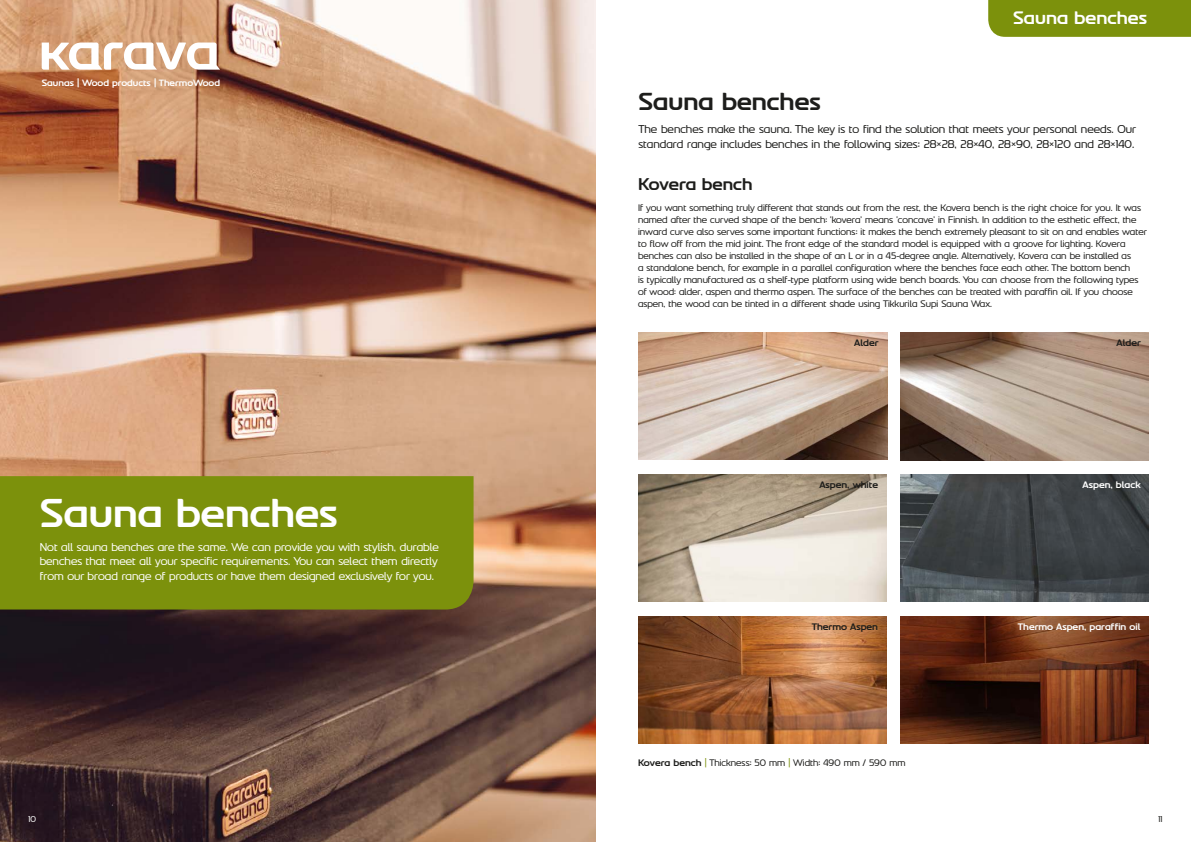
<style>
.page{position:relative;width:1191px;height:842px;background:#fff}
.page>*{position:absolute;margin:0;border:0;box-sizing:border-box;transform-origin:0 0}
.t1{font:700 42.5px "Fire Doomsday Lite";color:#fff}
.t2{font:700 26px "Fire Doomsday Lite";color:#1d1d1b}
.t3{font:700 19.1px "Fire Doomsday Lite";color:#fff}
.t4{font:700 18px "Fire Doomsday Lite";color:#1d1d1b}
.t5{font:12px/14.4px "Fire Doomsday Lite";color:#fff;text-align:justify}
.t6{font:12px/14.4px "Fire Doomsday Lite";color:#1d1d1b}
.t7{font:10px/12px "Fire Doomsday Lite";color:#1d1d1b}
.t8{font:700 10px "Fire Doomsday Lite";color:#fff}
.t9{font:700 10px "Fire Doomsday Lite";color:#1d1d1b}
.t10{font:700 9.7px "Fire Doomsday Lite";color:#fff}
.t11{font:9px "Fire Doomsday Lite";color:#fff}
.t12{font:9px "Fire Doomsday Lite";color:#1d1d1b}
.s1{font-weight:700}
.s2{color:#7c910c}
</style>
<div class="page">
<img style="left:0;top:0;width:595px;height:842px">
<div style="left:0;top:476px;width:473px;height:133px;background:#7c910c"></div>
<img style="left:900px;top:474px;width:248px;height:128px">
<img style="left:900px;top:616px;width:248px;height:128px">
<img style="left:638px;top:332px;width:249px;height:128px">
<img style="left:900px;top:333px;width:248px;height:127px">
<img style="left:638px;top:616px;width:248px;height:128px">
<img style="left:638px;top:474px;width:248px;height:128px">
<div style="left:988px;top:0;width:203px;height:37px;background:#7c910c"></div>
<svg style="left:42px;top:43px;width:178px;height:27px"></svg>
<p class="t10" style="left:42px;top:77px;width:180px">Saunas | Wood products | ThermoWood</p>
<h1 class="t1" style="left:40px;top:489px;width:300px">Sauna benches</h1>
<p class="t5" style="left:40px;top:539px;width:401px">Not all sauna benches are the same. We can provide you with stylish, durable benches that meet all your specific requirements. You can select them directly from our broad range of products or have them designed exclusively for you.</p>
<h3 class="t3" style="left:1013px;top:7px;width:135px">Sauna benches</h3>
<h2 class="t2" style="left:638px;top:87px;width:184px">Sauna benches</h2>
<p class="t6" style="left:638px;top:122px;width:499px">The benches make the sauna. The key is to find the solution that meets your personal needs. Our standard range includes benches in the following sizes: 28×28, 28×40, 28×90, 28×120 and 28×140.</p>
<h3 class="t4" style="left:638px;top:174px;width:116px">Kovera bench</h3>
<p class="t7" style="left:638px;top:201px;width:510px">If you want something truly different that stands out from the rest, the Kovera bench is the right choice for you. It was named after the curved shape of the bench: ‘kovera’ means ‘concave’ in Finnish. In addition to the esthetic effect, the inward curve also serves some important functions: it makes the bench extremely pleasant to sit on and enables water to flow off from the mid joint. The front edge of the standard model is equipped with a groove for lighting. Kovera benches can also be installed in the shape of an L or in a 45-degree angle. Alternatively, Kovera can be installed as<br>a standalone bench, for example in a parallel configuration where the benches face each other. The bottom bench<br>is typically manufactured as a shelf-type platform using wide bench boards. You can choose from the following types of wood: alder, aspen and thermo aspen. The surface of the benches can be treated with paraffin oil. If you choose aspen, the wood can be tinted in a different shade using Tikkurila Supi Sauna Wax.</p>
<p class="t9" style="left:854px;top:338px;width:26px">Alder</p>
<p class="t9" style="left:1116px;top:338px;width:26px">Alder</p>
<p class="t9" style="left:819px;top:479px;width:60px">Aspen, white</p>
<p class="t9" style="left:812px;top:621px;width:68px">Thermo Aspen</p>
<p class="t7" style="left:638px;top:757px;width:269px"><span class="s1">Kovera bench</span> <span class="s2">|</span> Thickness: 50 mm <span class="s2">|</span> Width: 490 mm / 590 mm</p>
<p class="t8" style="left:1082px;top:479px;width:60px">Aspen, black</p>
<p class="t8" style="left:1017px;top:621px;width:124px">Thermo Aspen, paraffin oil</p>
<p class="t11" style="left:28px;top:814px;width:9px">10</p>
<p class="t12" style="left:1158px;top:814px;width:6px">11</p>
</div>
